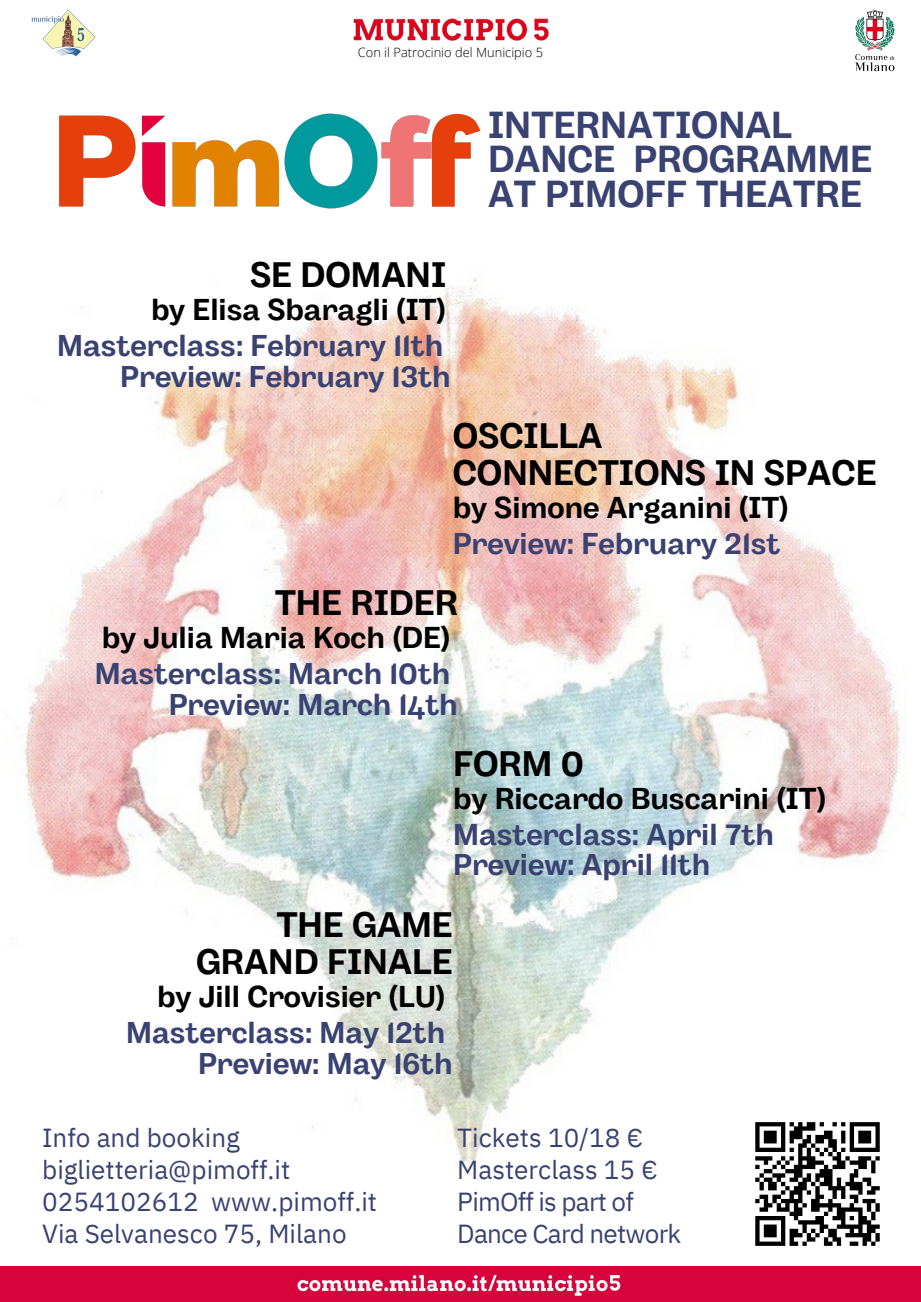
<style>
.page{position:relative;width:921px;height:1302px;background:#fff}
.page>*{position:absolute;margin:0;border:0;box-sizing:border-box;transform-origin:0 0}
.t1{font:700 37.66px/34.4px "Body Grotesque";color:#3a4272}
.t2{font:700 35.42px "Body Grotesque";color:#000}
.t3{font:700 35.38px "Body Grotesque";color:#000}
.t4{font:700 30.17px "Body Grotesque";color:#000}
.t5{font:700 30.1px "Body Grotesque";color:#3a4272}
.t6{font:26.11px "IBM Plex Sans";color:#3a4272}
.t7{font:26.11px/32px "IBM Plex Sans";letter-spacing:-.03em;color:#3a4272}
.t8{font:300 12.88px "Open Sans";color:#000}
</style>
<div class="page">
<div style="left:0;top:1267px;width:921px;height:35px;background:#d8023c"></div>
<img style="left:297px;top:1274px;width:324px;height:22px">
<img style="left:18px;top:261px;width:887px;height:902px">
<img style="left:31px;top:9px;width:65px;height:48px">
<img style="left:855px;top:10px;width:40px;height:62px">
<img style="left:353px;top:18px;width:196px;height:23px">
<img style="left:59px;top:113px;width:422px;height:96px">
<img style="left:738px;top:1121px;width:159px;height:125px">
<p class="t8" style="left:358px;top:43px;width:187px">Con il Patrocinio del Municipio 5</p>
<p class="t3" style="left:250px;top:254px;width:198px">SE DOMANI</p>
<p class="t4" style="left:151px;top:292px;width:297px">by Elisa Sbaragli (IT)</p>
<p class="t5" style="left:57px;top:328px;width:388px">Masterclass: February 11th</p>
<p class="t5" style="left:120px;top:359px;width:332px">Preview: February 13th</p>
<p class="t1" style="left:488px;top:111px;width:386px">INTERNATIONAL<br>DANCE PROGRAMME<br>AT PIMOFF THEATRE</p>
<p class="t3" style="left:453px;top:415px;width:151px">OSCILLA</p>
<p class="t3" style="left:453px;top:452px;width:425px">CONNECTIONS IN SPACE</p>
<p class="t4" style="left:453px;top:490px;width:338px">by Simone Arganini (IT)</p>
<p class="t5" style="left:453px;top:526px;width:329px">Preview: February 21st</p>
<p class="t2" style="left:275px;top:582px;width:184px">THE RIDER</p>
<p class="t4" style="left:102px;top:620px;width:350px">by Julia Maria Koch (DE)</p>
<p class="t5" style="left:95px;top:656px;width:357px">Masterclass: March 10th</p>
<p class="t5" style="left:169px;top:687px;width:291px">Preview: March 14th</p>
<p class="t2" style="left:453px;top:743px;width:132px">FORM 0</p>
<p class="t4" style="left:453px;top:781px;width:375px">by Riccardo Buscarini (IT)</p>
<p class="t5" style="left:453px;top:817px;width:322px">Masterclass: April 7th</p>
<p class="t5" style="left:453px;top:848px;width:259px">Preview: April 11th</p>
<p class="t2" style="left:277px;top:904px;width:177px">THE GAME</p>
<p class="t2" style="left:196px;top:941px;width:258px">GRAND FINALE</p>
<p class="t4" style="left:157px;top:979px;width:290px">by Jill Crovisier (LU)</p>
<p class="t5" style="left:126px;top:1015px;width:321px">Masterclass: May 12th</p>
<p class="t5" style="left:198px;top:1046px;width:256px">Preview: May 16th</p>
<p class="t6" style="left:42px;top:1121px;width:199px">Info and booking</p>
<p class="t6" style="left:42px;top:1153px;width:250px">biglietteria@pimoff.it</p>
<p class="t6" style="left:42px;top:1185px;width:336px">0254102612 www.pimoff.it</p>
<p class="t6" style="left:42px;top:1217px;width:306px">Via Selvanesco 75, Milano</p>
<p class="t6" style="left:457px;top:1121px;width:187px">Tickets 10/18 €</p>
<p class="t6" style="left:457px;top:1153px;width:202px">Masterclass 15 €</p>
<p class="t7" style="left:457px;top:1186px;width:225px">PimOff is part of<br>Dance Card network</p>
</div>
